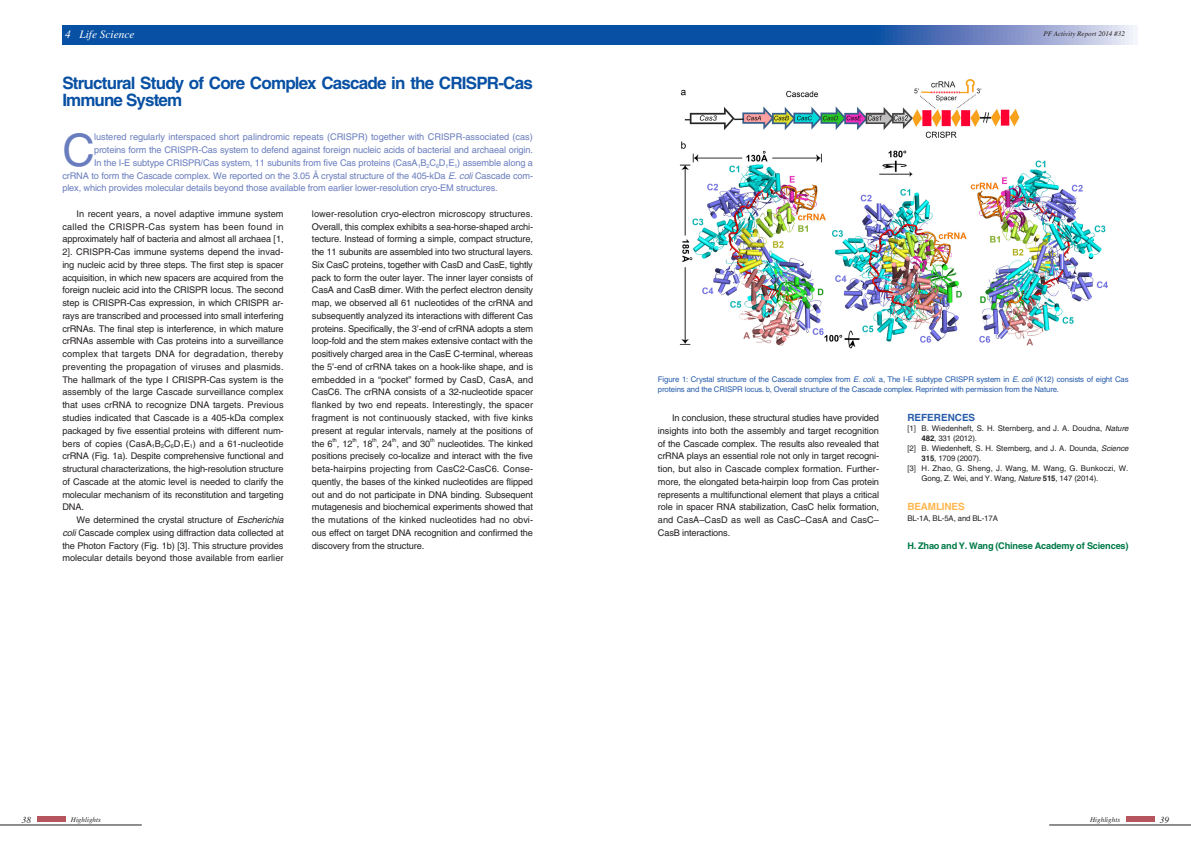
<style>
.page{position:relative;width:1191px;height:842px;background:#fff}
.page>*{position:absolute;margin:0;border:0;box-sizing:border-box;transform-origin:0 0}
.abstruct{font:44.7px "Helvetica";color:#697dbe}
.節題{font:700 17px/17px "Helvetica";letter-spacing:-.045em;color:#0850a3}
.t1{font:italic 11.3px "Times";color:#fff}
.Reference{font:700 9.9px "Helvetica";color:#275caa}
.BEAMLINE{font:700 9.9px "Helvetica";letter-spacing:-.015em;color:#ffb64d}
.本文{font:9.2px/12.8px "Helvetica";letter-spacing:-.01em;color:#231f20;text-align:justify}
.abstruct-2{font:9.2px "Helvetica";letter-spacing:-.015em;color:#697dbe}
.著者{font:700 9.2px "Helvetica";letter-spacing:-.02em;color:#017a47}
.t2{font:italic 9.2px "Times";color:#231f20}
.図説明{font:7.8px/9.9px "Helvetica";letter-spacing:-.015em;color:#275caa}
.文献{font:7.8px/9.9px "Helvetica";letter-spacing:-.005em;color:#231f20}
.文献-2{font:7.8px/9.9px "Helvetica";letter-spacing:.015em;color:#231f20}
.t3{font:italic 7.1px "Times";color:#231f20}
.本文-2{font:5.4px "Helvetica";letter-spacing:-.015em;color:#231f20}
.s1{font-style:italic}
.s2{font-weight:700}
</style>
<div class="page">
<hr style="left:1049px;top:825px;width:142px;height:1px;background:#231f20">
<hr style="left:0;top:825px;width:142px;height:1px;background:#231f20">
<div style="left:37px;top:816px;width:28px;height:6px;background:#b7555f"></div>
<div style="left:1126px;top:816px;width:28px;height:6px;background:#b7555f"></div>
<svg style="left:62px;top:26px;width:1071px;height:19px;background:#2460ac"></svg>
<img style="left:679px;top:79px;width:428px;height:270px">
<p class="t1" style="left:65px;top:28px;width:71px">4 Life Science</p>
<p class="t3" style="left:1043px;top:30px;width:83px">PF Activity Report 2014 #32</p>
<p class="節題" style="left:62px;top:74px;width:472px">Structural Study of Core Complex Cascade in the CRISPR-Cas<br>Immune System</p>
<p class="abstruct" style="left:62px;top:124px;width:34px">C</p>
<p class="abstruct-2" style="left:94px;top:132px;width:440px">lustered regularly interspaced short palindromic repeats (CRISPR) together with CRISPR-associated (cas)</p>
<p class="abstruct-2" style="left:94px;top:145px;width:440px">proteins form the CRISPR-Cas system to defend against foreign nucleic acids of bacterial and archaeal origin.</p>
<p class="abstruct-2" style="left:94px;top:157px;width:440px">In the I-E subtype CRISPR/Cas system, 11 subunits from five Cas proteins (CasA<sub>1</sub>B<sub>2</sub>C<sub>6</sub>D<sub>1</sub>E<sub>1</sub>) assemble along a</p>
<p class="abstruct-2" style="left:62px;top:170px;width:472px">crRNA to form the Cascade complex. We reported on the 3.05 Å crystal structure of the 405-kDa <span class="s1">E. coli</span> Cascade com-</p>
<p class="abstruct-2" style="left:62px;top:183px;width:437px">plex, which provides molecular details beyond those available from earlier lower-resolution cryo-EM structures.</p>
<p class="本文" style="left:62px;top:207px;width:223px;text-indent:14px">In recent years, a novel adaptive immune system called the CRISPR-Cas system has been found in approximately half of bacteria and almost all archaea [1, 2]. CRISPR-Cas immune systems depend the invad&shy;ing nucleic acid by three steps. The first step is spacer acquisition, in which new spacers are acquired from the foreign nucleic acid into the CRISPR locus. The second step is CRISPR-Cas expression, in which CRISPR ar&shy;rays are transcribed and processed into small interfering crRNAs. The final step is interference, in which mature crRNAs assemble with Cas proteins into a surveillance complex that targets DNA for degradation, thereby preventing the propagation of viruses and plasmids.<br>The hallmark of the type I CRISPR-Cas system is the assembly of the large Cascade surveillance complex that uses crRNA to recognize DNA targets. Previous studies indicated that Cascade is a 405-kDa complex packaged by five essential proteins with different num&shy;bers of copies (CasA<sub>1</sub>B<sub>2</sub>C<sub>6</sub>D<sub>1</sub>E<sub>1</sub>) and a 61-nucleotide crRNA (Fig. 1a). Despite comprehensive functional and structural characterizations, the high-resolution structure of Cascade at the atomic level is needed to clarify the molecular mechanism of its reconstitution and targeting DNA.</p>
<p class="本文" style="left:62px;top:513px;width:223px;text-indent:14px">We determined the crystal structure of <span class="s1">Escherichia coli</span> Cascade complex using diffraction data collected at the Photon Factory (Fig. 1b) [3]. This structure provides molecular details beyond those available from earlier</p>
<p class="本文" style="left:312px;top:207px;width:223px">lower-resolution cryo-electron microscopy structures.<br>Overall, this complex exhibits a sea-horse-shaped archi&shy;tecture. Instead of forming a simple, compact structure, the 11 subunits are assembled into two structural layers.<br>Six CasC proteins, together with CasD and CasE, tightly pack to form the outer layer. The inner layer consists of CasA and CasB dimer. With the perfect electron density map, we observed all 61 nucleotides of the crRNA and subsequently analyzed its interactions with different Cas proteins. Specifically, the 3’-end of crRNA adopts a stem loop-fold and the stem makes extensive contact with the positively charged area in the CasE C-terminal, whereas the 5’-end of crRNA takes on a hook-like shape, and is embedded in a “pocket” formed by CasD, CasA, and CasC6. The crRNA consists of a 32-nucleotide spacer flanked by two end repeats. Interestingly, the spacer fragment is not continuously stacked, with five kinks present at regular intervals, namely at the positions of the 6</p>
<p class="本文-2" style="left:332px;top:437px;width:6px">th</p>
<p class="本文" style="left:337px;top:437px;width:17px">, 12</p>
<p class="本文-2" style="left:352px;top:437px;width:6px">th</p>
<p class="本文" style="left:357px;top:437px;width:17px">, 18</p>
<p class="本文-2" style="left:372px;top:437px;width:6px">th</p>
<p class="本文" style="left:376px;top:437px;width:17px">, 24</p>
<p class="本文-2" style="left:392px;top:437px;width:6px">th</p>
<p class="本文" style="left:396px;top:437px;width:35px">, and 30</p>
<p class="本文-2" style="left:430px;top:437px;width:6px">th</p>
<p class="本文" style="left:312px;top:437px;width:223px;text-indent:126px">nucleotides. The kinked positions precisely co-localize and interact with the five beta-hairpins projecting from CasC2-CasC6. Conse&shy;quently, the bases of the kinked nucleotides are flipped out and do not participate in DNA binding. Subsequent mutagenesis and biochemical experiments showed that the mutations of the kinked nucleotides had no obvi&shy;ous effect on target DNA recognition and confirmed the discovery from the structure.</p>
<p class="図説明" style="left:658px;top:374px;width:472px">Figure 1: Crystal structure of the Cascade complex from <span class="s1">E. coli.</span> a, The I-E subtype CRISPR system in <span class="s1">E. coli</span> (K12) consists of eight Cas proteins and the CRISPR locus. b, Overall structure of the Cascade complex. Reprinted with permission from the Nature.</p>
<p class="Reference" style="left:907px;top:411px;width:69px">REFERENCES</p>
<p class="文献" style="left:921px;top:423px;width:208px;text-indent:-14px">[1] B. Wiedenheft, S. H. Sternberg, and J. A. Doudna, <span class="s1">Nature<br></span><span class="s2">482</span>, 331 (2012).</p>
<p class="文献" style="left:921px;top:443px;width:208px;text-indent:-14px">[2] B. Wiedenheft, S. H. Sternberg, and J. A. Dounda, <span class="s1">Science<br></span><span class="s2">315</span>, 1709 (2007).</p>
<p class="文献-2" style="left:921px;top:463px;width:208px;text-indent:-14px">[3] H. Zhao, G. Sheng, J. Wang, M. Wang, G. Bunkoczi, W.<br>Gong, Z. Wei, and Y. Wang, <span class="s1">Nature</span> <span class="s2">515</span>, 147 (2014).</p>
<p class="BEAMLINE" style="left:907px;top:501px;width:59px">BEAMLINES</p>
<p class="文献" style="left:907px;top:513px;width:92px">BL-1A, BL-5A, and BL-17A</p>
<p class="本文" style="left:658px;top:411px;width:223px;text-indent:14px">In conclusion, these structural studies have provided insights into both the assembly and target recognition of the Cascade complex. The results also revealed that crRNA plays an essential role not only in target recogni&shy;tion, but also in Cascade complex formation. Further&shy;more, the elongated beta-hairpin loop from Cas protein represents a multifunctional element that plays a critical role in spacer RNA stabilization, CasC helix formation, and CasA–CasD as well as CasC–CasA and CasC– CasB interactions.</p>
<p class="著者" style="left:907px;top:540px;width:223px">H. Zhao and Y. Wang (Chinese Academy of Sciences)</p>
<p class="t2" style="left:22px;top:814px;width:11px">38</p>
<p class="t3" style="left:71px;top:816px;width:31px">Highlights</p>
<p class="t3" style="left:1090px;top:816px;width:31px">Highlights</p>
<p class="t2" style="left:1159px;top:814px;width:11px">39</p>
</div>
